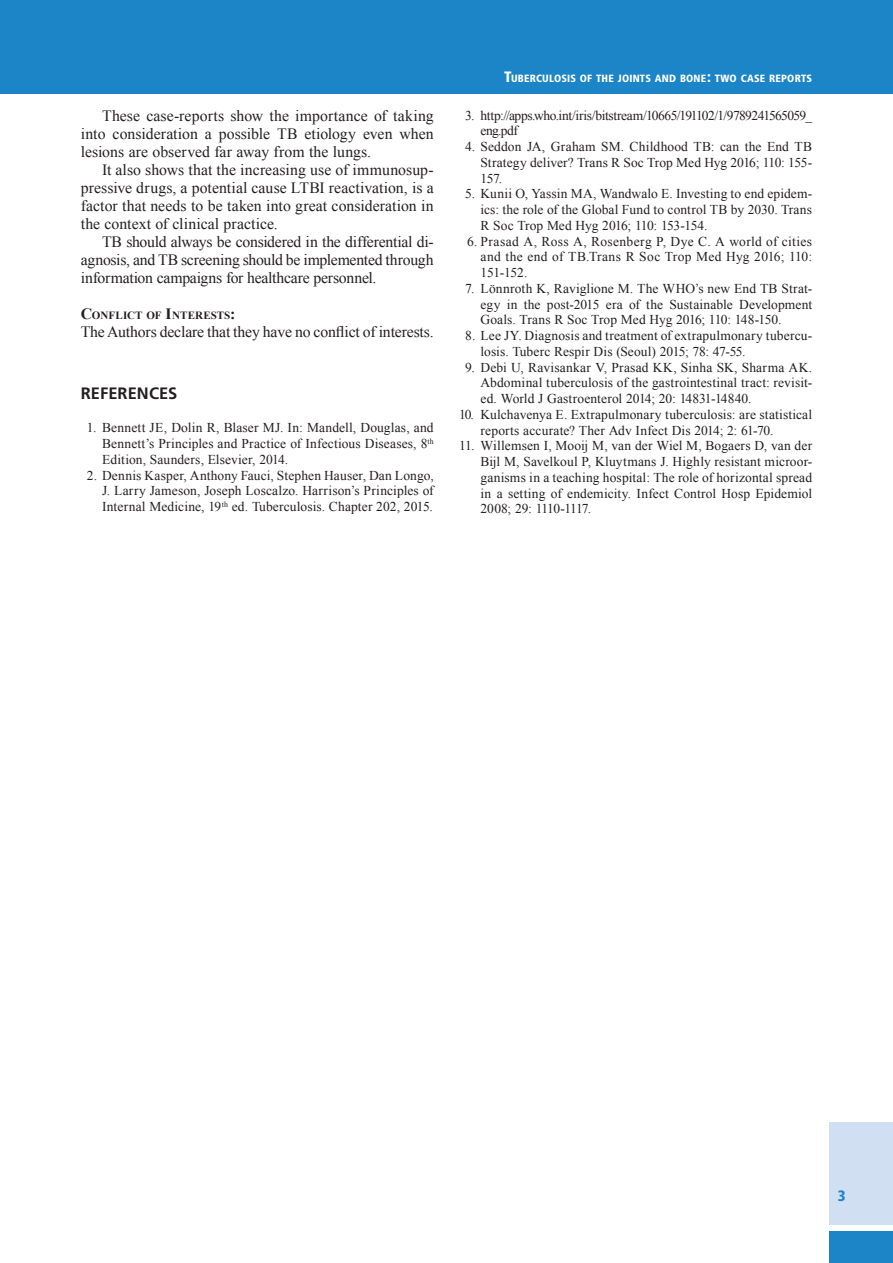
<style>
.page{position:relative;width:893px;height:1263px;background:#fff}
.page>*{position:absolute;margin:0;border:0;box-sizing:border-box;transform-origin:0 0}
.Titolo_1{font:700 16.5px "Frutiger";letter-spacing:.005em;color:#231f20}
.t1{font:15.75px/18px "Times New Roman";letter-spacing:-.01em;color:#231f20;text-align:justify}
.t2{font:900 condensed 15px "Frutiger";color:#1b85c7}
.t3{font:13.5px/15.8px "Times New Roman";letter-spacing:.005em;color:#231f20;text-align:justify}
.t4{font:13.5px/15.8px "Times New Roman";letter-spacing:-.035em;color:#231f20}
.t5{font:700 10.95px "Times New Roman";letter-spacing:.005em;color:#231f20}
.t6{font:900 condensed 10.5px "Frutiger";letter-spacing:.015em;color:#fff}
.s1{font-size:15.75px}
.s2{font-size:15px}
</style>
<div class="page">
<div style="left:0;top:0;width:893px;height:94px;background:#1b85c7"></div>
<div style="left:829px;top:1123px;width:64px;height:102px;background:#d0dff1"></div>
<div style="left:829px;top:1231px;width:64px;height:32px;background:#1b85c7"></div>
<p class="t1" style="left:81px;top:107px;width:354px;text-indent:21px">These case-reports show the importance of taking into consideration a possible TB etiology even when lesions are observed far away from the lungs.</p>
<p class="t1" style="left:81px;top:161px;width:354px;text-indent:21px">It also shows that the increasing use of immunosup&shy;pressive drugs, a potential cause LTBI reactivation, is a factor that needs to be taken into great consideration in the context of clinical practice.</p>
<p class="t1" style="left:81px;top:233px;width:354px;text-indent:21px">TB should always be considered in the differential di&shy;agnosis, and TB screening should be implemented through information campaigns for healthcare personnel.</p>
<p class="t5" style="left:81px;top:308px;width:156px"><span class="s1">C</span>ONFLICT OF <span class="s1">I</span>NTERESTS<span class="s1">:</span></p>
<p class="t1" style="left:81px;top:323px;width:354px">The Authors declare that they have no conflict of interests.</p>
<p class="Titolo_1" style="left:81px;top:383px;width:98px">REFERENCES</p>
<p class="t3" style="left:102px;top:420px;width:333px;text-indent:-15px">1. Bennett JE, Dolin R, Blaser MJ. In: Mandell, Douglas, and Bennett’s Principles and Practice of Infectious Diseases, 8<sup>th </sup>Edition, Saunders, Elsevier, 2014.</p>
<p class="t3" style="left:102px;top:467px;width:333px;text-indent:-15px">2. Dennis Kasper, Anthony Fauci, Stephen Hauser, Dan Longo, J. Larry Jameson, Joseph Loscalzo. Harrison’s Principles of Internal Medicine, 19<sup>th</sup> ed. Tuberculosis. Chapter 202, 2015.</p>
<p class="t6" style="left:504px;top:72px;width:310px"><span class="s2">T</span>UBERCULOSIS OF THE JOINTS AND BONE<span class="s2">:</span> TWO CASE REPORTS</p>
<p class="t4" style="left:480px;top:107px;width:333px;text-indent:-15px">3. http://apps.who.int/iris/bitstream/10665/191102/1/9789241565059_ eng.pdf</p>
<p class="t3" style="left:480px;top:138px;width:333px;text-indent:-15px">4. Seddon JA, Graham SM. Childhood TB: can the End TB Strategy deliver? Trans R Soc Trop Med Hyg 2016; 110: 155- 157.</p>
<p class="t3" style="left:480px;top:186px;width:333px;text-indent:-15px">5. Kunii O, Yassin MA, Wandwalo E. Investing to end epidem&shy;ics: the role of the Global Fund to control TB by 2030. Trans R Soc Trop Med Hyg 2016; 110: 153-154.</p>
<p class="t3" style="left:480px;top:233px;width:333px;text-indent:-13px">6. Prasad A, Ross A, Rosenberg P, Dye C. A world of cities and the end of TB.Trans R Soc Trop Med Hyg 2016; 110:<br>151-152.</p>
<p class="t3" style="left:480px;top:280px;width:333px;text-indent:-15px">7. Lönnroth K, Raviglione M. The WHO’s new End TB Strat&shy;egy in the post-2015 era of the Sustainable Development Goals. Trans R Soc Trop Med Hyg 2016; 110: 148-150.</p>
<p class="t3" style="left:480px;top:327px;width:333px;text-indent:-15px">8. Lee JY. Diagnosis and treatment of extrapulmonary tubercu&shy;losis. Tuberc Respir Dis (Seoul) 2015; 78: 47-55.</p>
<p class="t3" style="left:480px;top:359px;width:333px;text-indent:-15px">9. Debi U, Ravisankar V, Prasad KK, Sinha SK, Sharma AK.<br>Abdominal tuberculosis of the gastrointestinal tract: revisit&shy;ed. World J Gastroenterol 2014; 20: 14831-14840.</p>
<p class="t3" style="left:480px;top:406px;width:333px;text-indent:-21px">10. Kulchavenya E. Extrapulmonary tuberculosis: are statistical reports accurate? Ther Adv Infect Dis 2014; 2: 61-70.</p>
<p class="t3" style="left:480px;top:438px;width:333px;text-indent:-21px">11. Willemsen I, Mooij M, van der Wiel M, Bogaers D, van der Bijl M, Savelkoul P, Kluytmans J. Highly resistant microor&shy;ganisms in a teaching hospital: The role of horizontal spread in a setting of endemicity. Infect Control Hosp Epidemiol 2008; 29: 1110-1117.</p>
<p class="t2" style="left:838px;top:1187px;width:9px">3</p>
</div>
